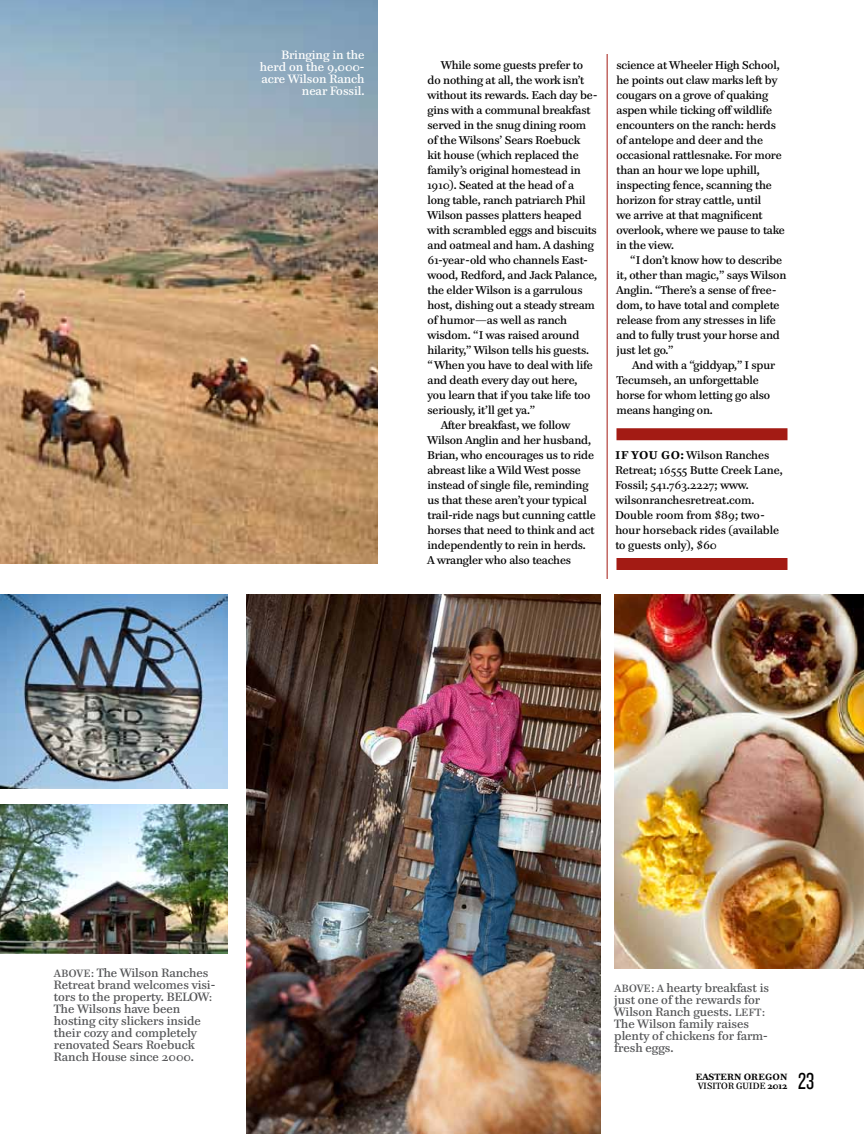
<style>
.page{position:relative;width:864px;height:1134px;background:#fff}
.page>*{position:absolute;margin:0;border:0;box-sizing:border-box;transform-origin:0 0}
.t1{font:24px "Knockout HTF28 Junior Featherwt";color:#000}
.t2{font:12px/12px "Paperback 12";color:#535456}
.t3{font:12px/12px "Paperback 12";color:#fff;text-align:right}
.t4{font:11.25px/15px "Paperback 12";letter-spacing:-.01em;color:#000}
.t5{font:700 9px/9px "Paperback 12";letter-spacing:.015em;color:#000}
.s1{font-weight:700}
.s2{font-size:10.5px}
.s3{font-weight:400}
</style>
<div class="page">
<img style="left:0;top:0;width:378px;height:564px">
<img style="left:246px;top:594px;width:355px;height:540px">
<img style="left:0;top:594px;width:228px;height:195px">
<img style="left:0;top:804px;width:228px;height:150px">
<img style="left:614px;top:594px;width:250px;height:375px">
<hr style="left:607px;top:54px;width:1px;height:525px;background:#a31b14">
<div style="left:616px;top:428px;width:172px;height:12px;background:#a31b14"></div>
<div style="left:616px;top:558px;width:172px;height:12px;background:#a31b14"></div>
<p class="t3" style="left:260px;top:48px;width:106px">Bringing in the herd on the 9,000- acre Wilson Ranch near Fossil.</p>
<p class="t4" style="left:441px;top:57px;width:144px">While some guests prefer to</p>
<p class="t4" style="left:428px;top:72px;width:158px">do nothing at all, the work isn’t</p>
<p class="t4" style="left:428px;top:87px;width:171px">without its rewards. Each day be-</p>
<p class="t4" style="left:428px;top:102px;width:165px">gins with a communal breakfast</p>
<p class="t4" style="left:428px;top:117px;width:160px">served in the snug dining room</p>
<p class="t4" style="left:428px;top:132px;width:154px">of the Wilsons’ Sears Roebuck</p>
<p class="t4" style="left:428px;top:147px;width:153px">kit house (which replaced the</p>
<p class="t4" style="left:428px;top:162px;width:155px">family’s original homestead in</p>
<p class="t4" style="left:428px;top:177px;width:148px">1910). Seated at the head of a</p>
<p class="t4" style="left:428px;top:192px;width:160px">long table, ranch patriarch Phil</p>
<p class="t4" style="left:428px;top:207px;width:156px">Wilson passes platters heaped</p>
<p class="t4" style="left:428px;top:222px;width:171px">with scrambled eggs and biscuits</p>
<p class="t4" style="left:428px;top:237px;width:168px">and oatmeal and ham. A dashing</p>
<p class="t4" style="left:428px;top:252px;width:162px">61-year-old who channels East-</p>
<p class="t4" style="left:428px;top:267px;width:171px">wood, Redford, and Jack Palance,</p>
<p class="t4" style="left:428px;top:282px;width:157px">the elder Wilson is a garrulous</p>
<p class="t4" style="left:428px;top:297px;width:169px">host, dishing out a steady stream</p>
<p class="t4" style="left:428px;top:312px;width:141px">of humor—as well as ranch</p>
<p class="t4" style="left:428px;top:327px;width:153px">wisdom. “I was raised around</p>
<p class="t4" style="left:428px;top:342px;width:163px">hilarity,” Wilson tells his guests.</p>
<p class="t4" style="left:428px;top:357px;width:167px">“ When you have to deal with life</p>
<p class="t4" style="left:428px;top:372px;width:151px">and death every day out here,</p>
<p class="t4" style="left:428px;top:387px;width:164px">you learn that if you take life too</p>
<p class="t4" style="left:428px;top:402px;width:109px">seriously, it’ll get ya.”</p>
<p class="t4" style="left:441px;top:417px;width:131px">After breakfast, we follow</p>
<p class="t4" style="left:428px;top:432px;width:165px">Wilson Anglin and her husband,</p>
<p class="t4" style="left:428px;top:447px;width:168px">Brian, who encourages us to ride</p>
<p class="t4" style="left:428px;top:462px;width:155px">abreast like a Wild West posse</p>
<p class="t4" style="left:428px;top:477px;width:162px">instead of single file, reminding</p>
<p class="t4" style="left:428px;top:492px;width:161px">us that these aren’t your typical</p>
<p class="t4" style="left:428px;top:507px;width:170px">trail-ride nags but cunning cattle</p>
<p class="t4" style="left:428px;top:522px;width:169px">horses that need to think and act</p>
<p class="t4" style="left:428px;top:537px;width:160px">independently to rein in herds.</p>
<p class="t4" style="left:428px;top:552px;width:145px">A wrangler who also teaches</p>
<p class="t4" style="left:616px;top:57px;width:170px">science at Wheeler High School, he points out claw marks left by cougars on a grove of quaking aspen while ticking off wildlife encounters on the ranch: herds of antelope and deer and the occasional rattlesnake. For more than an hour we lope uphill, inspecting fence, scanning the horizon for stray cattle, until<br>we arrive at that magnificent overlook, where we pause to take in the view.</p>
<p class="t4" style="left:616px;top:252px;width:171px;text-indent:14px">“I don’t know how to describe it, other than magic,” says Wilson<br>Anglin. “There’s a sense of free&shy;dom, to have total and complete release from any stresses in life and to fully trust your horse and just let go.”</p>
<p class="t4" style="left:616px;top:357px;width:160px;text-indent:16px">And with a “giddyap,” I spur<br>Tecumseh, an unforgettable horse for whom letting go also means hanging on.</p>
<p class="t4" style="left:615px;top:447px;width:169px"><span class="s1">IF YOU GO:</span> Wilson Ranches<br>Retreat; 16555 Butte Creek Lane,<br>Fossil; 541.763.2227; www. wilsonranchesretreat.com.<br>Double room from $89; two&shy;hour horseback rides (available to guests only), $60</p>
<p class="t2" style="left:54px;top:966px;width:163px"><span class="s2">ab ove:</span> The Wilson Ranches<br>Retreat brand welcomes visi&shy;tors to the property. BELOW<span class="s2">:<br></span>The Wilsons have been hosting city slickers inside their cozy and completely renovated Sears Roebuck<br>Ranch House since 2000.</p>
<p class="t2" style="left:614px;top:981px;width:156px"><span class="s2">ab ove: A</span> hearty breakfast is just one of the rewards for<br>Wilson Ranch guests. <span class="s2">left :<br></span>The Wilson family raises plenty of chickens for farm&shy;fresh eggs.</p>
<p class="t5" style="left:696px;top:1072px;width:93px">EASTERN OREGON<br><span class="s3">Visitor Guide</span> 2012</p>
<h1 class="t1" style="left:798px;top:1069px;width:17px">23</h1>
</div>
